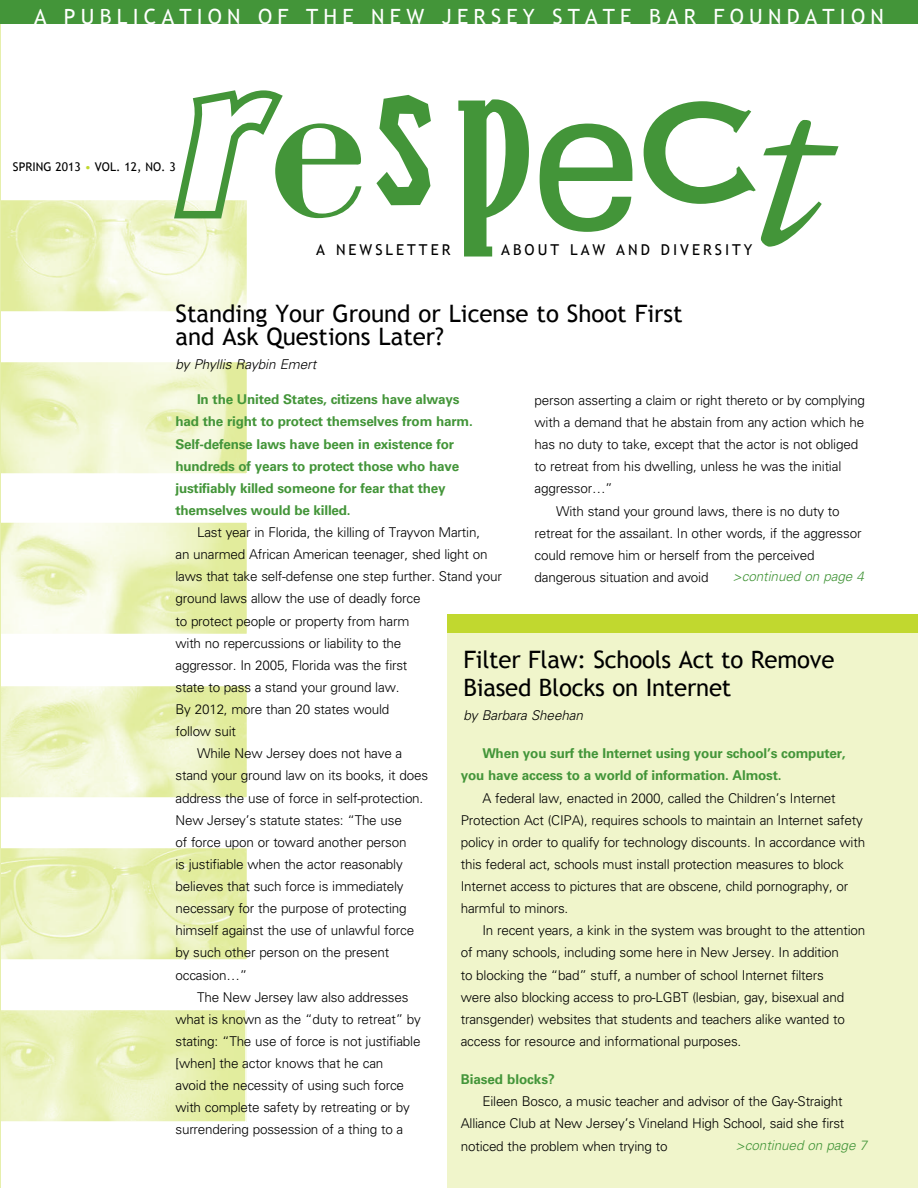
<style>
.page{position:relative;width:918px;height:1188px;background:#fff}
.page>*{position:absolute;margin:0;border:0;box-sizing:border-box;transform-origin:0 0}
.t1{font:24px/23.2px "Trebuchet MS";color:#000}
.t2{font:21px "Trebuchet MS";letter-spacing:.25em;color:#fff}
.t3{font:15px "Trebuchet MS";letter-spacing:.2em;color:#000}
.t4{font:300 13.5px/22.2px "Univers";letter-spacing:-.015em;color:#000}
.t5{font:700 13.5px/22.2px "Univers";letter-spacing:-.015em;color:#439539}
.t6{font:italic 300 13.5px "Univers";letter-spacing:-.005em;color:#000}
.t7{font:italic 300 13.5px "Univers";letter-spacing:-.005em;color:#439539}
.t8{font:12px "Trebuchet MS";color:#000}
.s1{color:#c1d82f}
</style>
<div class="page">
<img style="left:3px;top:202px;width:242px;height:108px">
<div style="left:0;top:199px;width:248px;height:114px;border:2px solid #fff"></div>
<img style="left:3px;top:364px;width:242px;height:108px">
<div style="left:0;top:361px;width:248px;height:114px;border:2px solid #fff"></div>
<img style="left:3px;top:524px;width:242px;height:108px">
<div style="left:0;top:521px;width:248px;height:114px;border:2px solid #fff"></div>
<img style="left:3px;top:688px;width:242px;height:108px">
<div style="left:0;top:685px;width:248px;height:114px;border:2px solid #fff"></div>
<img style="left:3px;top:850px;width:242px;height:108px">
<div style="left:0;top:847px;width:248px;height:114px;border:2px solid #fff"></div>
<img style="left:3px;top:1012px;width:241px;height:108px">
<div style="left:0;top:1009px;width:247px;height:114px;border:2px solid #fff"></div>
<svg style="left:174px;top:90px;width:187px;height:132px"></svg>
<svg style="left:376px;top:95px;width:55px;height:110px"></svg>
<svg style="left:458px;top:99px;width:71px;height:158px"></svg>
<svg style="left:540px;top:124px;width:93px;height:108px"></svg>
<svg style="left:644px;top:101px;width:195px;height:146px"></svg>
<div style="left:447px;top:616px;width:471px;height:572px;background:#f0f5cb"></div>
<div style="left:447px;top:615px;width:471px;height:18px;background:#c1d82f"></div>
<hr style="left:0;top:7px;width:1px;height:1181px;background:#e6efac">
<div style="left:0;top:0;width:918px;height:24px;background:#439539"></div>
<h2 class="t2" style="left:34px;top:4px;width:851px">A PUBLICATION OF THE NEW JERSEY STATE BAR FOUNDATION</h2>
<p class="t8" style="left:13px;top:160px;width:164px">SPRING 2013 <span class="s1">•</span> VOL. 12, NO. 3</p>
<p class="t3" style="left:316px;top:241px;width:136px">A NEWSLETTER</p>
<p class="t3" style="left:501px;top:241px;width:253px">ABOUT LAW AND DIVERSITY</p>
<h1 class="t1" style="left:176px;top:302px;width:509px">Standing Your Ground or License to Shoot First and Ask Questions Later?</h1>
<p class="t6" style="left:176px;top:356px;width:142px">by Phyllis Raybin Emert</p>
<p class="t5" style="left:176px;top:389px;width:299px;text-indent:22px">In the United States, citizens have always had the right to protect themselves from harm.<br>Self-defense laws have been in existence for hundreds of years to protect those who have justifiably killed someone for fear that they themselves would be killed.</p>
<p class="t4" style="left:197px;top:521px;width:285px">Last year in Florida, the killing of Trayvon Martin,</p>
<p class="t4" style="left:176px;top:543px;width:314px">an unarmed African American teenager, shed light on</p>
<p class="t4" style="left:176px;top:565px;width:328px">laws that take self-defense one step further. Stand your</p>
<p class="t4" style="left:176px;top:588px;width:247px">ground laws allow the use of deadly force</p>
<p class="t4" style="left:176px;top:610px;width:235px">to protect people or property from harm</p>
<p class="t4" style="left:176px;top:632px;width:227px">with no repercussions or liability to the</p>
<p class="t4" style="left:176px;top:654px;width:233px">aggressor. In 2005, Florida was the first</p>
<p class="t4" style="left:176px;top:676px;width:225px">state to pass a stand your ground law.</p>
<p class="t4" style="left:176px;top:698px;width:215px">By 2012, more than 20 states would</p>
<p class="t4" style="left:176px;top:720px;width:62px">follow suit</p>
<p class="t4" style="left:197px;top:742px;width:207px">While New Jersey does not have a</p>
<p class="t4" style="left:176px;top:765px;width:254px">stand your ground law on its books, it does</p>
<p class="t4" style="left:176px;top:787px;width:249px">address the use of force in self-protection.</p>
<p class="t4" style="left:176px;top:809px;width:228px">New Jersey’s statute states: “The use</p>
<p class="t4" style="left:176px;top:831px;width:233px">of force upon or toward another person</p>
<p class="t4" style="left:176px;top:853px;width:229px">is justifiable when the actor reasonably</p>
<p class="t4" style="left:176px;top:875px;width:230px">believes that such force is immediately</p>
<p class="t4" style="left:176px;top:897px;width:233px">necessary for the purpose of protecting</p>
<p class="t4" style="left:176px;top:919px;width:240px">himself against the use of unlawful force</p>
<p class="t4" style="left:176px;top:942px;width:215px">by such other person on the present</p>
<p class="t4" style="left:176px;top:964px;width:73px">occasion…”</p>
<p class="t4" style="left:197px;top:986px;width:213px">The New Jersey law also addresses</p>
<p class="t4" style="left:176px;top:1008px;width:247px">what is known as the “duty to retreat” by</p>
<p class="t4" style="left:176px;top:1030px;width:247px">stating: “The use of force is not justifiable</p>
<p class="t4" style="left:176px;top:1052px;width:209px">[when] the actor knows that he can</p>
<p class="t4" style="left:176px;top:1074px;width:230px">avoid the necessity of using such force</p>
<p class="t4" style="left:176px;top:1096px;width:236px">with complete safety by retreating or by</p>
<p class="t4" style="left:176px;top:1119px;width:229px">surrendering possession of a thing to a</p>
<p class="t4" style="left:535px;top:389px;width:332px">person asserting a claim or right thereto or by complying</p>
<p class="t4" style="left:535px;top:411px;width:331px">with a demand that he abstain from any action which he</p>
<p class="t4" style="left:535px;top:433px;width:325px">has no duty to take, except that the actor is not obliged</p>
<p class="t4" style="left:535px;top:455px;width:308px">to retreat from his dwelling, unless he was the initial</p>
<p class="t4" style="left:535px;top:478px;width:80px">aggressor…”</p>
<p class="t4" style="left:556px;top:500px;width:285px">With stand your ground laws, there is no duty to</p>
<p class="t4" style="left:535px;top:522px;width:328px">retreat for the assailant. In other words, if the aggressor</p>
<p class="t4" style="left:535px;top:544px;width:282px">could remove him or herself from the perceived</p>
<p class="t4" style="left:535px;top:566px;width:176px">dangerous situation and avoid</p>
<p class="t7" style="left:733px;top:569px;width:133px">&gt;continued on page 4</p>
<h1 class="t1" style="left:464px;top:645px;width:372px;line-height:28.8px">Filter Flaw: Schools Act to Remove<br>Biased Blocks on Internet</h1>
<p class="t6" style="left:464px;top:707px;width:121px">by Barbara Sheehan</p>
<p class="t5" style="left:461px;top:743px;width:386px;text-indent:22px">When you surf the Internet using your school’s computer, you have access to a world of information. Almost.</p>
<p class="t4" style="left:461px;top:787px;width:406px;text-indent:22px">A federal law, enacted in 2000, called the Children’s Internet Protection Act (CIPA), requires schools to maintain an Internet safety policy in order to qualify for technology discounts. In accordance with this federal act, schools must install protection measures to block Internet access to pictures that are obscene, child pornography, or harmful to minors.</p>
<p class="t4" style="left:461px;top:919px;width:406px;text-indent:22px">In recent years, a kink in the system was brought to the attention of many schools, including some here in New Jersey. In addition<br>to blocking the “bad” stuff, a number of school Internet filters<br>were also blocking access to pro-LGBT (lesbian, gay, bisexual and transgender) websites that students and teachers alike wanted to access for resource and informational purposes.</p>
<p class="t5" style="left:461px;top:1068px;width:96px">Biased blocks?</p>
<p class="t4" style="left:461px;top:1090px;width:385px;text-indent:22px">Eileen Bosco, a music teacher and advisor of the Gay-Straight<br>Alliance Club at New Jersey’s Vineland High School, said she first noticed the problem when trying to</p>
<p class="t7" style="left:736px;top:1137px;width:133px">&gt;continued on page 7</p>
</div>
